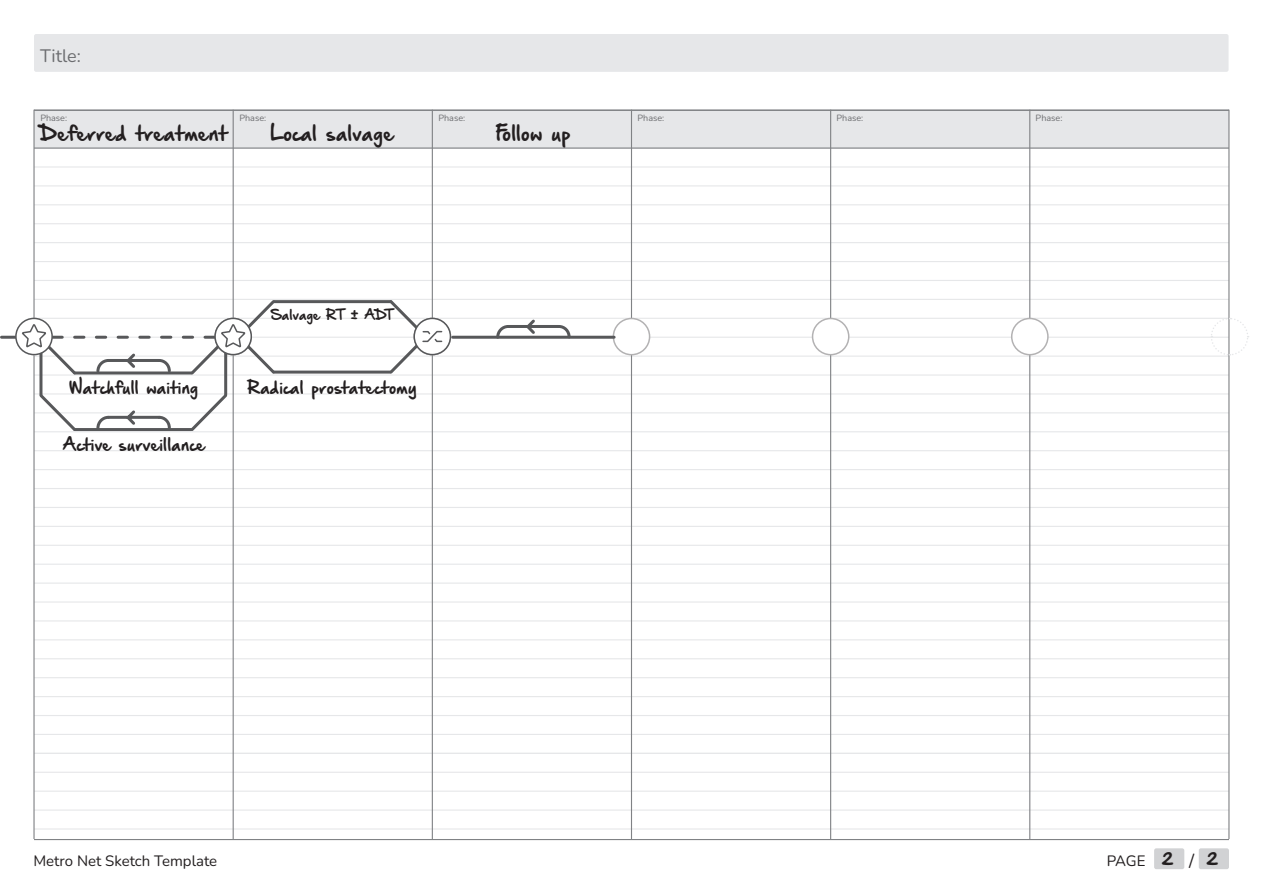
<style>
.page{position:relative;width:1263px;height:893px;background:#fff}
.page>*{position:absolute;margin:0;border:0;box-sizing:border-box;transform-origin:0 0}
.t1{font:18px "Hand Of Sean Demo";color:#231f20}
.t2{font:18px "Nunito";letter-spacing:.005em;color:#6c6d70}
.t3{font:18px "Nunito";color:#231f20}
.t4{font:15px "Hand Of Sean Demo";color:#231f20}
.t5{font:15px "Nunito";color:#231f20}
.t6{font:12px "Hand Of Sean Demo";color:#231f20}
.t7{font:9px "Nunito";color:#6c6d70}
</style>
<div class="page">
<div style="left:34px;top:110px;width:1194px;height:37px;background:#e6e7e9"></div>
<hr style="left:34px;top:166px;width:1195px;height:2px;background:#e6e7e9">
<hr style="left:34px;top:185px;width:1195px;height:1px;background:#e6e7e9">
<hr style="left:34px;top:204px;width:1195px;height:1px;background:#e6e7e9">
<hr style="left:34px;top:223px;width:1195px;height:1px;background:#e6e7e9">
<hr style="left:34px;top:261px;width:1195px;height:1px;background:#e6e7e9">
<hr style="left:34px;top:242px;width:1195px;height:1px;background:#e6e7e9">
<hr style="left:34px;top:280px;width:1195px;height:1px;background:#e6e7e9">
<hr style="left:34px;top:299px;width:1195px;height:1px;background:#e6e7e9">
<hr style="left:34px;top:318px;width:1195px;height:1px;background:#e6e7e9">
<hr style="left:34px;top:337px;width:1195px;height:1px;background:#e6e7e9">
<hr style="left:34px;top:356px;width:1195px;height:1px;background:#e6e7e9">
<hr style="left:34px;top:374px;width:1195px;height:2px;background:#e6e7e9">
<hr style="left:34px;top:393px;width:1195px;height:1px;background:#e6e7e9">
<hr style="left:34px;top:412px;width:1195px;height:1px;background:#e6e7e9">
<hr style="left:34px;top:431px;width:1195px;height:1px;background:#e6e7e9">
<hr style="left:34px;top:450px;width:1195px;height:1px;background:#e6e7e9">
<hr style="left:34px;top:469px;width:1195px;height:1px;background:#e6e7e9">
<hr style="left:34px;top:488px;width:1195px;height:1px;background:#e6e7e9">
<hr style="left:34px;top:507px;width:1195px;height:1px;background:#e6e7e9">
<hr style="left:34px;top:526px;width:1195px;height:1px;background:#e6e7e9">
<hr style="left:34px;top:545px;width:1195px;height:1px;background:#e6e7e9">
<hr style="left:34px;top:564px;width:1195px;height:1px;background:#e6e7e9">
<hr style="left:34px;top:583px;width:1195px;height:1px;background:#e6e7e9">
<hr style="left:34px;top:601px;width:1195px;height:2px;background:#e6e7e9">
<hr style="left:34px;top:620px;width:1195px;height:1px;background:#e6e7e9">
<hr style="left:34px;top:639px;width:1195px;height:1px;background:#e6e7e9">
<hr style="left:34px;top:658px;width:1195px;height:1px;background:#e6e7e9">
<hr style="left:34px;top:677px;width:1195px;height:1px;background:#e6e7e9">
<hr style="left:34px;top:772px;width:1195px;height:1px;background:#e6e7e9">
<hr style="left:34px;top:696px;width:1195px;height:1px;background:#e6e7e9">
<hr style="left:34px;top:791px;width:1195px;height:1px;background:#e6e7e9">
<hr style="left:34px;top:715px;width:1195px;height:1px;background:#e6e7e9">
<hr style="left:34px;top:809px;width:1195px;height:2px;background:#e6e7e9">
<hr style="left:34px;top:734px;width:1195px;height:1px;background:#e6e7e9">
<hr style="left:34px;top:828px;width:1195px;height:1px;background:#e6e7e9">
<hr style="left:34px;top:753px;width:1195px;height:1px;background:#e6e7e9">
<hr style="left:631px;top:110px;width:1px;height:729px;background:#808285">
<hr style="left:1228px;top:110px;width:1px;height:729px;background:#808285">
<hr style="left:432px;top:110px;width:1px;height:729px;background:#808285">
<hr style="left:1029px;top:110px;width:1px;height:729px;background:#808285">
<hr style="left:233px;top:110px;width:1px;height:729px;background:#808285">
<hr style="left:830px;top:110px;width:1px;height:729px;background:#808285">
<hr style="left:34px;top:839px;width:1195px;height:1px;background:#808285">
<hr style="left:34px;top:110px;width:1195px;height:1px;background:#808285">
<hr style="left:34px;top:147px;width:1195px;height:2px;background:#808285">
<hr style="left:33px;top:110px;width:2px;height:729px;background:#808285">
<div style="left:812px;top:318px;width:37px;height:37px;background:#fff;border-radius:50%"></div>
<div style="left:812px;top:318px;width:37px;height:37px;border:2px solid #b3b2b3;border-radius:50%"></div>
<div style="left:1012px;top:318px;width:36px;height:37px;background:#fff;border-radius:50%"></div>
<div style="left:1011px;top:318px;width:38px;height:37px;border:2px solid #b3b2b3;border-radius:50%"></div>
<div style="left:613px;top:318px;width:37px;height:37px;background:#fff;border-radius:50%"></div>
<div style="left:613px;top:318px;width:37px;height:37px;border:2px solid #b3b2b3;border-radius:50%"></div>
<svg style="left:1210px;top:317px;width:39px;height:39px"></svg>
<div style="left:34px;top:34px;width:1194px;height:38px;background:#e6e7e9;border-radius:2px"></div>
<div style="left:1154px;top:848px;width:30px;height:21px;background:#d1d2d4;border-radius:2px"></div>
<div style="left:1199px;top:848px;width:30px;height:21px;background:#d1d2d4;border-radius:2px"></div>
<hr style="left:453px;top:336px;width:161px;height:3px;background:#57585a">
<hr style="left:2px;top:336px;width:31px;height:3px;background:#57585a">
<svg style="left:37px;top:391px;width:42px;height:40px"></svg>
<svg style="left:188px;top:391px;width:42px;height:40px"></svg>
<hr style="left:75px;top:428px;width:116px;height:3px;background:#57585a">
<hr style="left:224px;top:337px;width:3px;height:58px;background:#57585a">
<hr style="left:39px;top:337px;width:3px;height:58px;background:#57585a">
<svg style="left:495px;top:319px;width:77px;height:20px"></svg>
<svg style="left:95px;top:410px;width:77px;height:18px"></svg>
<hr style="left:274px;top:300px;width:117px;height:3px;background:#57585a">
<hr style="left:274px;top:371px;width:116px;height:3px;background:#57585a">
<div style="left:414px;top:318px;width:36px;height:37px;background:#fff;border-radius:50%"></div>
<div style="left:413px;top:318px;width:38px;height:37px;border:2px solid #57585a;border-radius:50%"></div>
<svg style="left:387px;top:297px;width:56px;height:79px"></svg>
<svg style="left:14px;top:297px;width:264px;height:80px"></svg>
<p class="t2" style="left:40px;top:43px;width:42px">Title:</p>
<p class="t7" style="left:40px;top:112px;width:28px">Phase:</p>
<p class="t7" style="left:239px;top:112px;width:28px">Phase:</p>
<p class="t7" style="left:438px;top:112px;width:28px">Phase:</p>
<p class="t7" style="left:637px;top:112px;width:28px">Phase:</p>
<p class="t7" style="left:836px;top:112px;width:28px">Phase:</p>
<p class="t7" style="left:1036px;top:112px;width:28px">Phase:</p>
<p class="t1" style="left:40px;top:124px;width:189px">Deferred treatment</p>
<p class="t1" style="left:271px;top:124px;width:125px">Local salvage</p>
<p class="t1" style="left:496px;top:124px;width:76px">Follow up</p>
<p class="t4" style="left:70px;top:380px;width:130px">Watchfull waiting</p>
<p class="t4" style="left:63px;top:437px;width:144px">Active surveillance</p>
<p class="t6" style="left:271px;top:309px;width:123px">Salvage RT ± ADT</p>
<p class="t4" style="left:247px;top:380px;width:171px">Radical prostatectomy</p>
<p class="t4" style="left:1162px;top:851px;width:13px">2</p>
<p class="t4" style="left:1206px;top:851px;width:13px">2</p>
<p class="t5" style="left:33px;top:851px;width:185px">Metro Net Sketch Template</p>
<p class="t5" style="left:1107px;top:851px;width:40px">PAGE</p>
<p class="t3" style="left:1189px;top:848px;width:7px">/</p>
</div>
